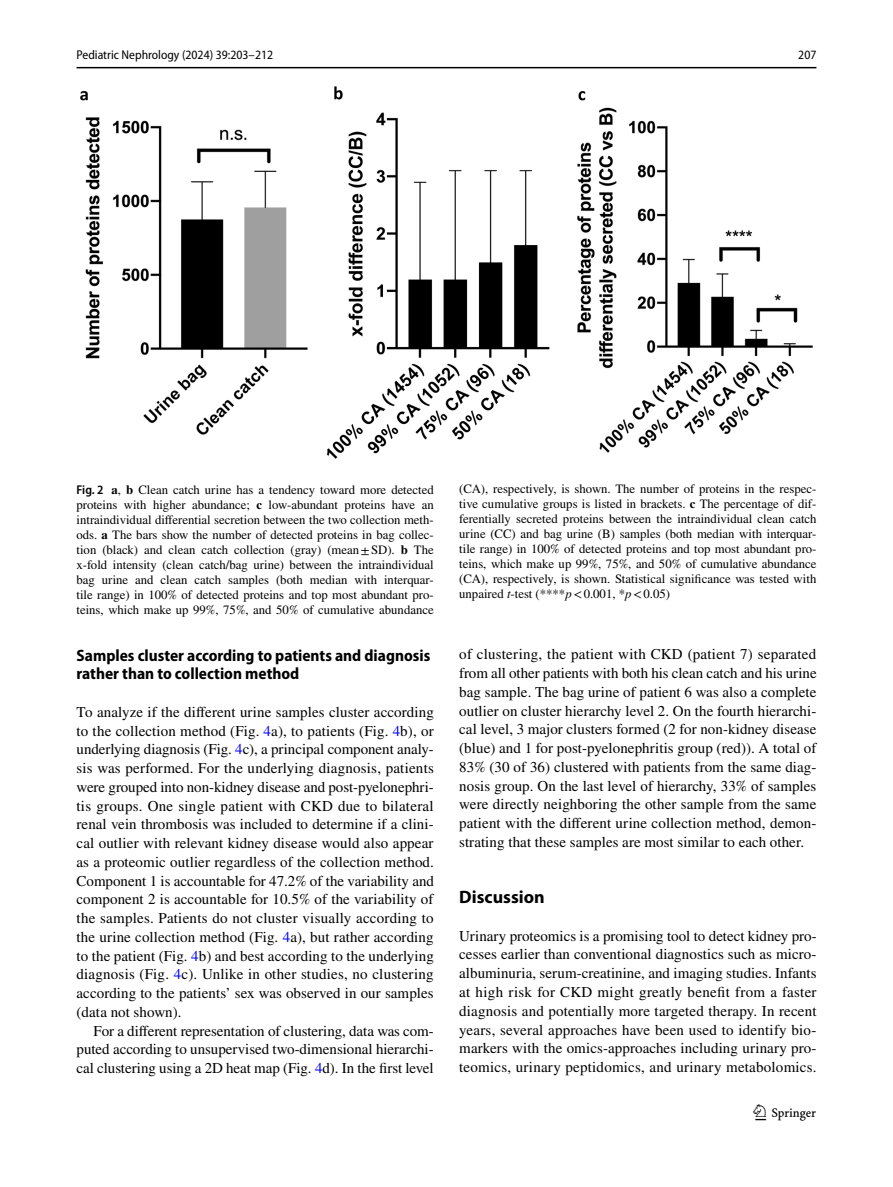
<style>
.page{position:relative;width:893px;height:1187px;background:#fff}
.page>*{position:absolute;margin:0;border:0;box-sizing:border-box;transform-origin:0 0}
.t1{font:22.5px "Springnew Regular 3";color:#000}
.t2{font:700 18px "Myriad Pro";color:#000}
.t3{font:700 semi-condensed 16.5px/18.8px "Myriad Pro";color:#000}
.t4{font:15px/18.8px "STIX";letter-spacing:.005em;color:#000;text-align:justify}
.t5{font:12.75px/15px "STIX";color:#000;text-align:justify}
.t6{font:semi-condensed 12.75px "Myriad Pro";color:#000}
.s1{font-family:"Myriad Pro";font-weight:600;font-stretch:semi-condensed}
.s2{font-weight:700}
.s3{font-style:italic}
.s4{color:#00f}
</style>
<div class="page">
<hr style="left:77px;top:67px;width:739px;height:1px;background:#000">
<img style="left:81px;top:87px;width:731px;height:371px">
<p class="t6" style="left:77px;top:48px;width:198px">Pediatric Nephrology (2024) 39:203–212</p>
<p class="t6" style="left:798px;top:48px;width:20px">207</p>
<p class="t5" style="left:77px;top:482px;width:359px"><span class="s1">Fig. 2</span> <span class="s2">a</span>, <span class="s2">b</span> Clean catch urine has a tendency toward more detected proteins with higher abundance; <span class="s2">c</span> low-abundant proteins have an intraindividual differential secretion between the two collection meth&shy;ods. <span class="s2">a</span> The bars show the number of detected proteins in bag collec&shy;tion (black) and clean catch collection (gray) (mean±SD). <span class="s2">b</span> The x-fold intensity (clean catch/bag urine) between the intraindividual bag urine and clean catch samples (both median with interquar&shy;tile range) in 100% of detected proteins and top most abundant pro&shy;teins, which make up 99%, 75%, and 50% of cumulative abundance</p>
<p class="t5" style="left:459px;top:482px;width:359px">(CA), respectively, is shown. The number of proteins in the respec&shy;tive cumulative groups is listed in brackets. <span class="s2">c</span> The percentage of dif&shy;ferentially secreted proteins between the intraindividual clean catch urine (CC) and bag urine (B) samples (both median with interquar&shy;tile range) in 100% of detected proteins and top most abundant pro&shy;teins, which make up 99%, 75%, and 50% of cumulative abundance (CA), respectively, is shown. Statistical significance was tested with unpaired <span class="s3">t</span>-test (****<span class="s3">p</span>&lt;0.001, *<span class="s3">p</span>&lt;0.05)</p>
<p class="t3" style="left:77px;top:645px;width:355px">Samples cluster according to patients and diagnosis rather than to collection method</p>
<p class="t4" style="left:77px;top:703px;width:359px">To analyze if the different urine samples cluster according to the collection method (Fig. <span class="s4">4</span>a), to patients (Fig. <span class="s4">4</span>b), or underlying diagnosis (Fig. <span class="s4">4</span>c), a principal component analy&shy;sis was performed. For the underlying diagnosis, patients were grouped into non-kidney disease and post-pyelonephri&shy;tis groups. One single patient with CKD due to bilateral renal vein thrombosis was included to determine if a clini&shy;cal outlier with relevant kidney disease would also appear as a proteomic outlier regardless of the collection method.<br>Component 1 is accountable for 47.2% of the variability and component 2 is accountable for 10.5% of the variability of the samples. Patients do not cluster visually according to the urine collection method (Fig. <span class="s4">4</span>a), but rather according to the patient (Fig. <span class="s4">4</span>b) and best according to the underlying diagnosis (Fig. <span class="s4">4</span>c). Unlike in other studies, no clustering according to the patients’ sex was observed in our samples (data not shown).</p>
<p class="t4" style="left:77px;top:1022px;width:359px;text-indent:17px">For a different representation of clustering, data was com&shy;puted according to unsupervised two-dimensional hierarchi&shy;cal clustering using a 2D heat map (Fig. <span class="s4">4</span>d). In the first level</p>
<p class="t4" style="left:459px;top:646px;width:359px">of clustering, the patient with CKD (patient 7) separated from all other patients with both his clean catch and his urine bag sample. The bag urine of patient 6 was also a complete outlier on cluster hierarchy level 2. On the fourth hierarchi&shy;cal level, 3 major clusters formed (2 for non-kidney disease (blue) and 1 for post-pyelonephritis group (red)). A total of 83% (30 of 36) clustered with patients from the same diag&shy;nosis group. On the last level of hierarchy, 33% of samples were directly neighboring the other sample from the same patient with the different urine collection method, demon&shy;strating that these samples are most similar to each other.</p>
<p class="t2" style="left:459px;top:885px;width:87px">Discussion</p>
<p class="t4" style="left:459px;top:927px;width:359px">Urinary proteomics is a promising tool to detect kidney pro&shy;cesses earlier than conventional diagnostics such as micro&shy;albuminuria, serum-creatinine, and imaging studies. Infants at high risk for CKD might greatly benefit from a faster diagnosis and potentially more targeted therapy. In recent years, several approaches have been used to identify bio&shy;markers with the omics-approaches including urinary pro&shy;teomics, urinary peptidomics, and urinary metabolomics.</p>
<h1 class="t1" style="left:755px;top:1104px;width:62px">1 3</h1>
</div>
